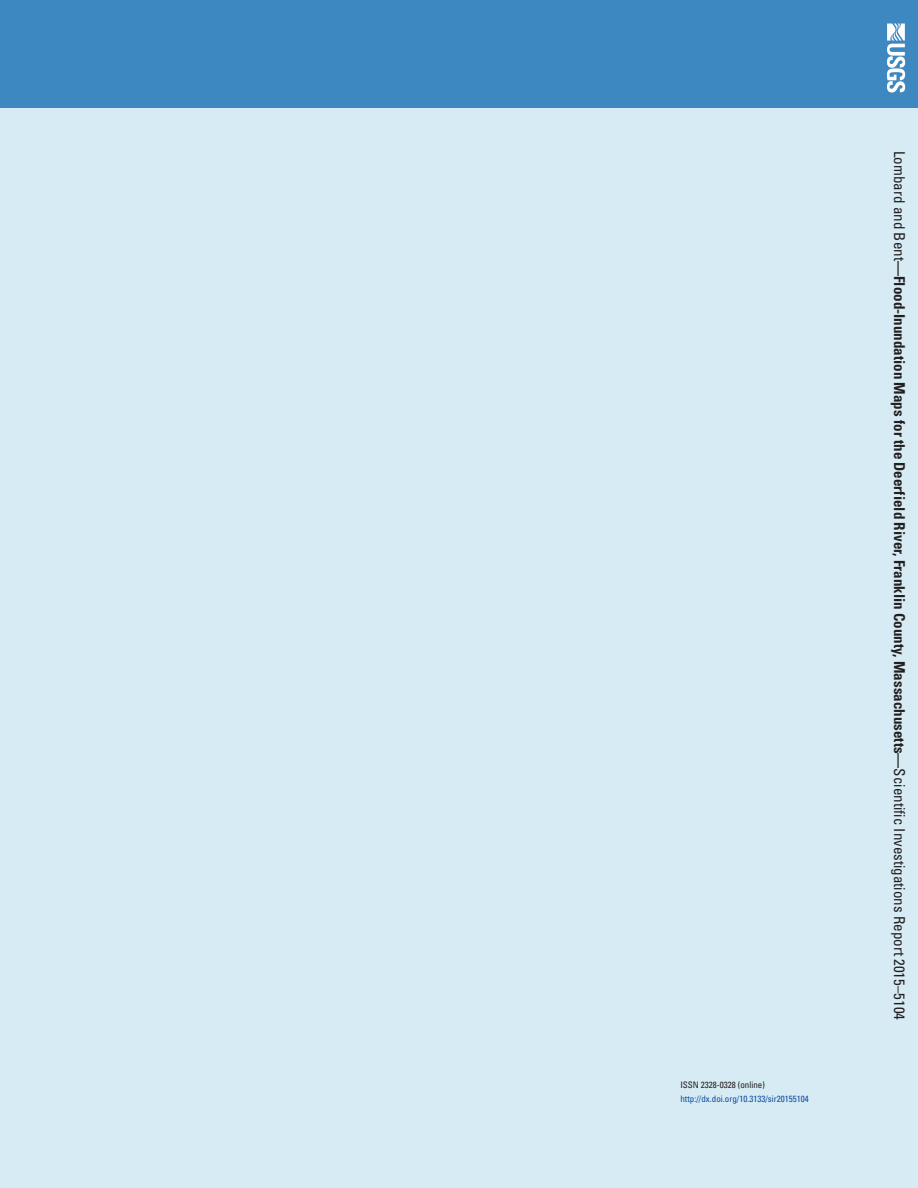
<style>
.page{position:relative;width:918px;height:1188px;background:#d7ebf4}
.page>*{position:absolute;margin:0;border:0;box-sizing:border-box;transform-origin:0 0}
.SpineTitle{font:700 condensed 15px "Univers";color:#231f20}
.DOI{font:condensed 9px "Univers";color:#0d4da1}
.ISSN{font:condensed 9px "Univers";color:#231f20}
.s1{font-weight:400}
</style>
<div class="page">
<div style="left:0;top:0;width:918px;height:108px;background:#3d88c0"></div>
<svg style="left:887px;top:24px;width:18px;height:69px"></svg>
<p class="ISSN" style="left:680px;top:1079px;width:86px">ISSN 2328-0328 (online)</p>
<p class="DOI" style="left:680px;top:1093px;width:130px">http://dx.doi.org/10.3133/sir20155104</p>
<p class="SpineTitle" style="left:909px;top:151px;width:871px;rotate:90deg"><span class="s1">Lombard and Bent</span>—Flood-Inundation Maps for the Deerfield River, Franklin County, Massachusetts—<span class="s1">Scientific Investigations Report 2015–5104</span></p>
</div>
